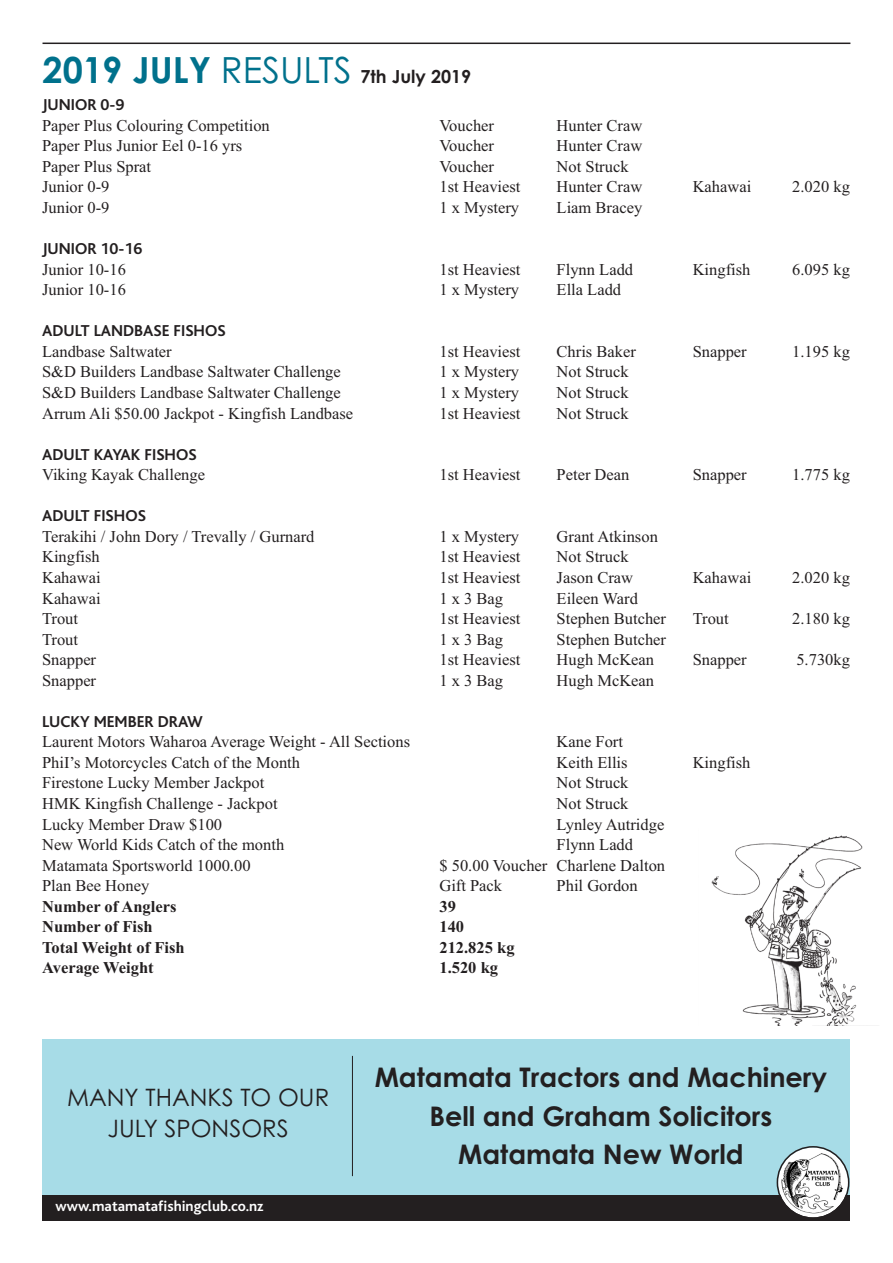
<style>
.page{position:relative;width:893px;height:1263px;background:#fff}
.page>*{position:absolute;margin:0;border:0;box-sizing:border-box;transform-origin:0 0}
.t1{font:700 27px/38.4px "Century Gothic";color:#231f20;text-align:center}
.t2{font:24px/30.9px "Century Gothic";color:#231f20;text-align:center}
.t3{font:700 18px "Century Gothic";color:#231f20}
.t4{font:16.5px "Times New Roman";color:#231f20}
.t5{font:700 16.5px "Bliss";color:#231f20}
.t6{font:700 16.5px "Times New Roman";color:#231f20}
.t7{font:700 15px "Bliss";color:#fff}
.s1{font-size:36px;color:#00718c}
.s2{font-weight:400;font-size:36px;color:#00718c}
</style>
<div class="page">
<hr style="left:43px;top:43px;width:807px;height:1px;background:#231f20">
<img style="left:711px;top:835px;width:152px;height:190px">
<div style="left:43px;top:1195px;width:807px;height:25px;background:#231f20"></div>
<div style="left:43px;top:1039px;width:807px;height:156px;background:#a7dce7"></div>
<svg style="left:777px;top:1146px;width:72px;height:72px"></svg>
<hr style="left:352px;top:1056px;width:1px;height:120px;background:#231f20">
<p class="t3" style="left:43px;top:67px;width:430px"><span class="s1">2019 JULY</span> <span class="s2">RESULTS</span> 7th July 2019</p>
<p class="t5" style="left:42px;top:99px;width:84px">JUNIOR 0-9</p>
<p class="t4" style="left:42px;top:115px;width:229px">Paper Plus Colouring Competition</p>
<p class="t4" style="left:439px;top:115px;width:56px">Voucher</p>
<p class="t4" style="left:557px;top:115px;width:87px">Hunter Craw</p>
<p class="t4" style="left:42px;top:136px;width:202px">Paper Plus Junior Eel 0-16 yrs</p>
<p class="t4" style="left:439px;top:136px;width:56px">Voucher</p>
<p class="t4" style="left:557px;top:136px;width:87px">Hunter Craw</p>
<p class="t4" style="left:42px;top:157px;width:111px">Paper Plus Sprat</p>
<p class="t4" style="left:439px;top:157px;width:56px">Voucher</p>
<p class="t4" style="left:557px;top:157px;width:73px">Not Struck</p>
<p class="t4" style="left:42px;top:177px;width:69px">Junior 0-9</p>
<p class="t4" style="left:439px;top:177px;width:83px">1st Heaviest</p>
<p class="t4" style="left:557px;top:177px;width:87px">Hunter Craw</p>
<p class="t4" style="left:693px;top:177px;width:60px">Kahawai</p>
<p class="t4" style="left:792px;top:177px;width:59px">2.020 kg</p>
<p class="t4" style="left:42px;top:198px;width:69px">Junior 0-9</p>
<p class="t4" style="left:439px;top:198px;width:81px">1 x Mystery</p>
<p class="t4" style="left:557px;top:198px;width:87px">Liam Bracey</p>
<p class="t5" style="left:42px;top:243px;width:102px">JUNIOR 10-16</p>
<p class="t4" style="left:42px;top:259px;width:85px">Junior 10-16</p>
<p class="t4" style="left:439px;top:259px;width:83px">1st Heaviest</p>
<p class="t4" style="left:557px;top:259px;width:78px">Flynn Ladd</p>
<p class="t4" style="left:693px;top:259px;width:59px">Kingfish</p>
<p class="t4" style="left:792px;top:259px;width:59px">6.095 kg</p>
<p class="t4" style="left:42px;top:280px;width:85px">Junior 10-16</p>
<p class="t4" style="left:439px;top:280px;width:81px">1 x Mystery</p>
<p class="t4" style="left:557px;top:280px;width:66px">Ella Ladd</p>
<p class="t5" style="left:42px;top:325px;width:185px">ADULT LANDBASE FISHOS</p>
<p class="t4" style="left:42px;top:341px;width:131px">Landbase Saltwater</p>
<p class="t4" style="left:439px;top:341px;width:83px">1st Heaviest</p>
<p class="t4" style="left:557px;top:341px;width:81px">Chris Baker</p>
<p class="t4" style="left:693px;top:341px;width:56px">Snapper</p>
<p class="t4" style="left:792px;top:341px;width:59px">1.195 kg</p>
<p class="t4" style="left:42px;top:362px;width:300px">S&amp;D Builders Landbase Saltwater Challenge</p>
<p class="t4" style="left:439px;top:362px;width:81px">1 x Mystery</p>
<p class="t4" style="left:557px;top:362px;width:73px">Not Struck</p>
<p class="t4" style="left:42px;top:383px;width:300px">S&amp;D Builders Landbase Saltwater Challenge</p>
<p class="t4" style="left:439px;top:383px;width:81px">1 x Mystery</p>
<p class="t4" style="left:557px;top:383px;width:73px">Not Struck</p>
<p class="t4" style="left:42px;top:403px;width:313px">Arrum Ali $50.00 Jackpot - Kingfish Landbase</p>
<p class="t4" style="left:439px;top:403px;width:83px">1st Heaviest</p>
<p class="t4" style="left:557px;top:403px;width:73px">Not Struck</p>
<p class="t5" style="left:42px;top:449px;width:156px">ADULT KAYAK FISHOS</p>
<p class="t4" style="left:42px;top:465px;width:165px">Viking Kayak Challenge</p>
<p class="t4" style="left:439px;top:465px;width:83px">1st Heaviest</p>
<p class="t4" style="left:557px;top:465px;width:74px">Peter Dean</p>
<p class="t4" style="left:693px;top:465px;width:56px">Snapper</p>
<p class="t4" style="left:792px;top:465px;width:59px">1.775 kg</p>
<p class="t5" style="left:42px;top:510px;width:105px">ADULT FISHOS</p>
<p class="t4" style="left:42px;top:526px;width:274px">Terakihi / John Dory / Trevally / Gurnard</p>
<p class="t4" style="left:439px;top:526px;width:81px">1 x Mystery</p>
<p class="t4" style="left:557px;top:526px;width:103px">Grant Atkinson</p>
<p class="t4" style="left:42px;top:547px;width:59px">Kingfish</p>
<p class="t4" style="left:439px;top:547px;width:83px">1st Heaviest</p>
<p class="t4" style="left:557px;top:547px;width:73px">Not Struck</p>
<p class="t4" style="left:42px;top:568px;width:60px">Kahawai</p>
<p class="t4" style="left:439px;top:568px;width:83px">1st Heaviest</p>
<p class="t4" style="left:557px;top:568px;width:78px">Jason Craw</p>
<p class="t4" style="left:693px;top:568px;width:60px">Kahawai</p>
<p class="t4" style="left:792px;top:568px;width:59px">2.020 kg</p>
<p class="t4" style="left:42px;top:588px;width:60px">Kahawai</p>
<p class="t4" style="left:439px;top:588px;width:65px">1x3Bag</p>
<p class="t4" style="left:557px;top:588px;width:83px">Eileen Ward</p>
<p class="t4" style="left:42px;top:609px;width:38px">Trout</p>
<p class="t4" style="left:439px;top:609px;width:83px">1st Heaviest</p>
<p class="t4" style="left:557px;top:609px;width:111px">Stephen Butcher</p>
<p class="t4" style="left:693px;top:609px;width:38px">Trout</p>
<p class="t4" style="left:792px;top:609px;width:59px">2.180 kg</p>
<p class="t4" style="left:42px;top:629px;width:38px">Trout</p>
<p class="t4" style="left:439px;top:629px;width:65px">1x3Bag</p>
<p class="t4" style="left:557px;top:629px;width:111px">Stephen Butcher</p>
<p class="t4" style="left:42px;top:650px;width:56px">Snapper</p>
<p class="t4" style="left:439px;top:650px;width:83px">1st Heaviest</p>
<p class="t4" style="left:557px;top:650px;width:99px">Hugh McKean</p>
<p class="t4" style="left:693px;top:650px;width:56px">Snapper</p>
<p class="t4" style="left:796px;top:650px;width:55px">5.730kg</p>
<p class="t4" style="left:42px;top:670px;width:56px">Snapper</p>
<p class="t4" style="left:439px;top:670px;width:65px">1x3Bag</p>
<p class="t4" style="left:557px;top:670px;width:99px">Hugh McKean</p>
<p class="t5" style="left:42px;top:716px;width:162px">LUCKY MEMBER DRAW</p>
<p class="t4" style="left:42px;top:732px;width:370px">Laurent Motors Waharoa Average Weight - All Sections</p>
<p class="t4" style="left:557px;top:732px;width:68px">Kane Fort</p>
<p class="t4" style="left:42px;top:752px;width:260px">PhiI’s Motorcycles Catch of the Month</p>
<p class="t4" style="left:557px;top:752px;width:73px">Keith Ellis</p>
<p class="t4" style="left:693px;top:752px;width:59px">Kingfish</p>
<p class="t4" style="left:42px;top:773px;width:224px">Firestone Lucky Member Jackpot</p>
<p class="t4" style="left:557px;top:773px;width:73px">Not Struck</p>
<p class="t4" style="left:42px;top:794px;width:237px">HMK Kingfish Challenge - Jackpot</p>
<p class="t4" style="left:557px;top:794px;width:73px">Not Struck</p>
<p class="t4" style="left:42px;top:814px;width:182px">Lucky Member Draw $100</p>
<p class="t4" style="left:557px;top:814px;width:109px">Lynley Autridge</p>
<p class="t4" style="left:42px;top:835px;width:244px">New World Kids Catch of the month</p>
<p class="t4" style="left:557px;top:835px;width:78px">Flynn Ladd</p>
<p class="t4" style="left:42px;top:855px;width:210px">Matamata Sportsworld 1000.00</p>
<p class="t4" style="left:439px;top:855px;width:227px">$ 50.00 Voucher Charlene Dalton</p>
<p class="t4" style="left:42px;top:876px;width:109px">Plan Bee Honey</p>
<p class="t4" style="left:439px;top:876px;width:64px">Gift Pack</p>
<p class="t4" style="left:557px;top:876px;width:83px">Phil Gordon</p>
<p class="t6" style="left:42px;top:896px;width:136px">Number of Anglers</p>
<p class="t6" style="left:439px;top:896px;width:18px">39</p>
<p class="t6" style="left:42px;top:917px;width:112px">Number of Fish</p>
<p class="t6" style="left:439px;top:917px;width:26px">140</p>
<p class="t6" style="left:42px;top:937px;width:144px">Total Weight of Fish</p>
<p class="t6" style="left:439px;top:937px;width:77px">212.825 kg</p>
<p class="t6" style="left:42px;top:958px;width:113px">Average Weight</p>
<p class="t6" style="left:439px;top:958px;width:60px">1.520 kg</p>
<h2 class="t2" style="left:67px;top:1083px;width:264px">MANY THANKS TO OUR<br>JULY SPONSORS</h2>
<p class="t7" style="left:56px;top:1201px;width:209px">www.matamatafishingclub.co.nz</p>
<h1 class="t1" style="left:375px;top:1059px;width:454px">Matamata Tractors and Machinery<br>Bell and Graham Solicitors<br>Matamata New World</h1>
</div>
